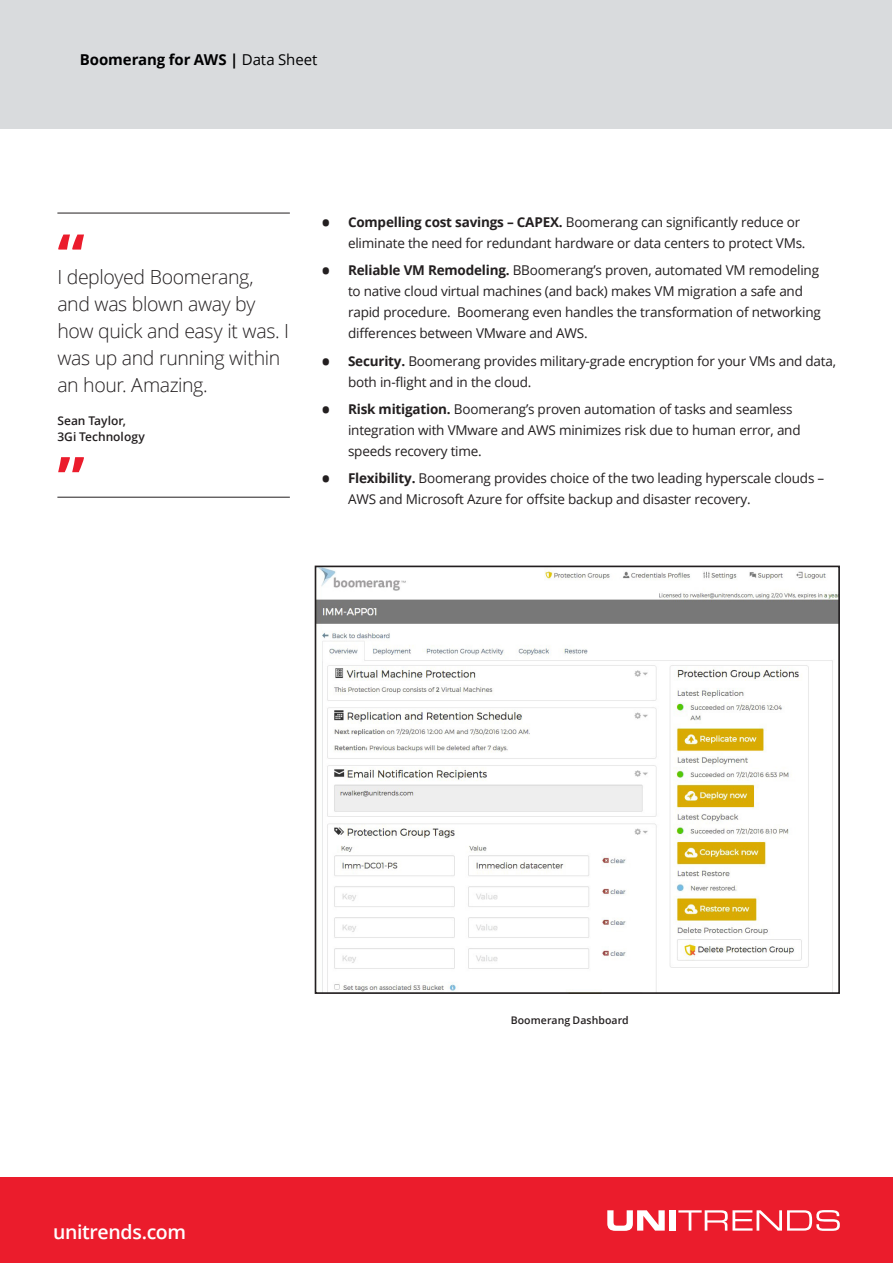
<style>
.page{position:relative;width:893px;height:1263px;background:#fff}
.page>*{position:absolute;margin:0;border:0;box-sizing:border-box;transform-origin:0 0}
.t1{font:700 61.5px "Open Sans";color:#eb1c2c}
.t2{font:300 19.5px/27px "Open Sans";letter-spacing:-.02em;color:#231f20}
.t3{font:600 19.5px "Open Sans";letter-spacing:-.02em;color:#fff}
.Kicker{font:700 15px "Open Sans";letter-spacing:-.01em;color:#000001}
.Body_Copy{font:13.5px/21px "Open Sans";letter-spacing:-.015em;color:#231f20}
.Attribution{font:600 12px "Open Sans";color:#231f20}
.Sidebar_Header{font:600 10.5px "Open Sans";letter-spacing:.005em;color:#231f20}
.s1{font-weight:400}
.s2{font-weight:600;font-size:25.5px}
.s3{font-weight:700}
</style>
<div class="page">
<div style="left:0;top:1178px;width:893px;height:85px;background:#eb1c2c"></div>
<div style="left:0;top:0;width:891px;height:129px;background:#d9dbdd"></div>
<svg style="left:607px;top:1210px;width:58px;height:21px"></svg>
<div style="left:669px;top:1210px;width:6px;height:20px;background:#fff"></div>
<svg style="left:678px;top:1210px;width:162px;height:21px"></svg>
<hr style="left:57px;top:213px;width:233px;height:1px;background:#231f20">
<hr style="left:57px;top:497px;width:233px;height:1px;background:#231f20">
<img style="left:318px;top:569px;width:519px;height:422px">
<div style="left:315px;top:566px;width:525px;height:428px;border:2px solid #231f20"></div>
<p class="Kicker" style="left:80px;top:49px;width:239px">Boomerang for AWS | <span class="s1">Data Sheet</span></p>
<p class="t1" style="left:57px;top:213px;width:29px">“</p>
<p class="t2" style="left:57px;top:262px;width:233px">I deployed Boomerang, and was blown away by how quick and easy it was. I was up and running within an hour. Amazing.</p>
<p class="Attribution" style="left:57px;top:412px;width:70px">Sean Taylor,</p>
<p class="Attribution" style="left:57px;top:428px;width:89px">3Gi Technology</p>
<p class="t1" style="left:57px;top:435px;width:29px">”</p>
<p class="Body_Copy" style="left:348px;top:211px;width:459px;text-indent:-27px"><span class="s2">•</span> <span class="s3">Compelling cost savings – CAPEX.</span> Boomerang can significantly reduce or eliminate the need for redundant hardware or data centers to protect VMs.</p>
<p class="Body_Copy" style="left:348px;top:259px;width:474px;text-indent:-27px"><span class="s2">•</span> <span class="s3">Reliable VM Remodeling.</span> BBoomerang’s proven, automated VM remodeling to native cloud virtual machines (and back) makes VM migration a safe and rapid procedure. Boomerang even handles the transformation of networking differences between VMware and AWS.</p>
<p class="Body_Copy" style="left:348px;top:350px;width:489px;text-indent:-27px"><span class="s2">•</span> <span class="s3">Security.</span> Boomerang provides military-grade encryption for your VMs and data, both in-flight and in the cloud.</p>
<p class="Body_Copy" style="left:348px;top:398px;width:454px;text-indent:-27px"><span class="s2">•</span> <span class="s3">Risk mitigation.</span> Boomerang’s proven automation of tasks and seamless integration with VMware and AWS minimizes risk due to human error, and speeds recovery time.</p>
<p class="Body_Copy" style="left:348px;top:468px;width:478px;text-indent:-27px"><span class="s2">•</span> <span class="s3">Flexibility.</span> Boomerang provides choice of the two leading hyperscale clouds –<br>AWS and Microsoft Azure for offsite backup and disaster recovery.</p>
<p class="t3" style="left:53px;top:1218px;width:134px">unitrends.com</p>
<p class="Sidebar_Header" style="left:511px;top:1013px;width:120px">Boomerang Dashboard</p>
</div>
